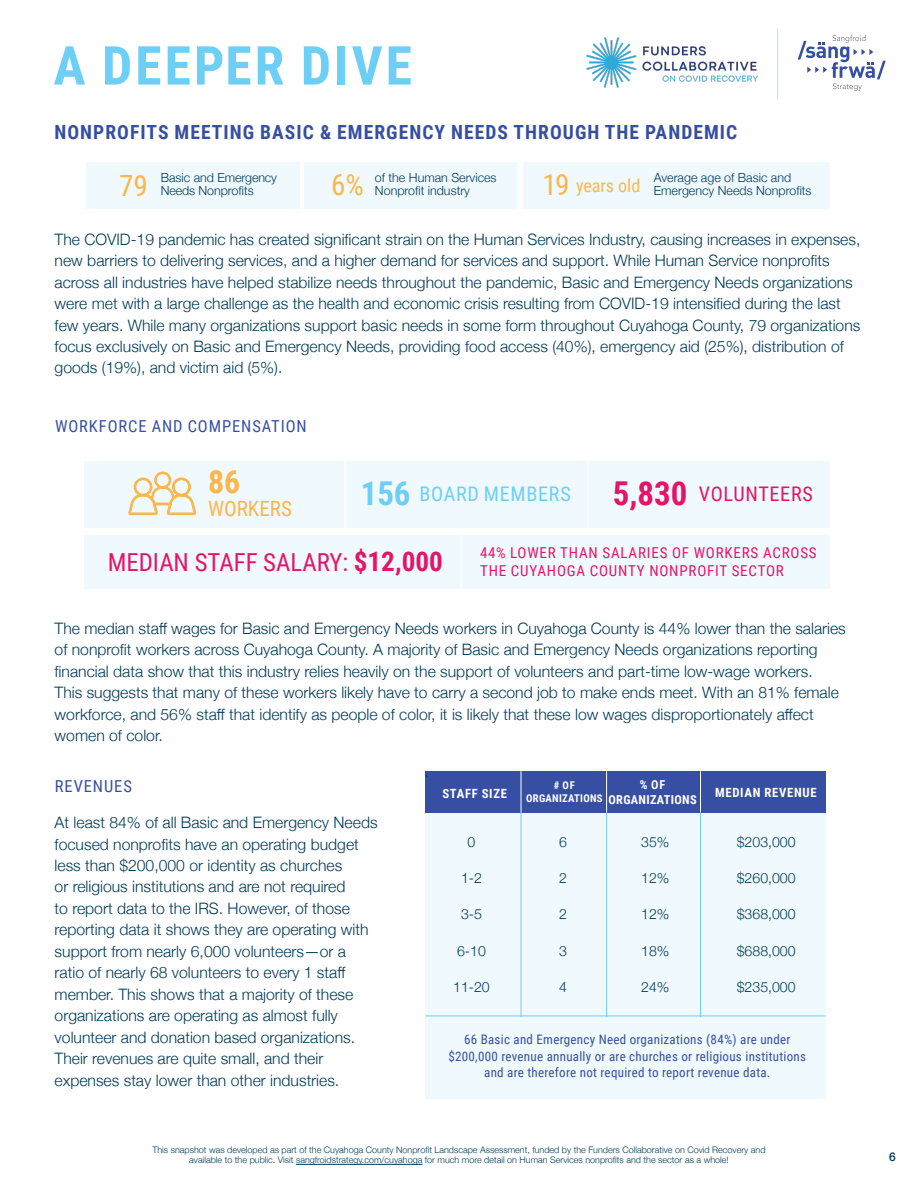
<style>
.page{position:relative;width:918px;height:1188px;background:#fff}
.page>*{position:absolute;margin:0;border:0;box-sizing:border-box;transform-origin:0 0}
.Paragraph_Style_1{font:700 53.7px "Roboto Condensed";letter-spacing:.055em;color:#6dcff6}
.Paragraph_Style_1-2{font:700 32.85px "Roboto Condensed";color:#e41469}
.Paragraph_Style_1-3{font:700 32.85px "Roboto Condensed";color:#6dcff6}
.Paragraph_Style_1-4{font:700 31.8px "Roboto Condensed";color:#fcb64a}
.Paragraph_Style_1-5{font:29.1px "Roboto Condensed";color:#fcb64a}
.Paragraph_Style_1-6{font:24.75px "Roboto Condensed";color:#e41469}
.Paragraph_Style_1-7{font:21px "Roboto Condensed";color:#fcb64a}
.Paragraph_Style_1-8{font:20.1px "Roboto Condensed";letter-spacing:.035em;color:#6dcff6}
.Paragraph_Style_1-9{font:20.1px "Roboto Condensed";letter-spacing:.035em;color:#e41469}
.t1{font:700 19.5px "Roboto Condensed";letter-spacing:.055em;color:#374fa2}
.Paragraph_Style_1-10{font:18px "Roboto Condensed";color:#fcb64a}
.t2{font:16.5px "Roboto Condensed";letter-spacing:.055em;color:#374fa2}
.Paragraph_Style_1-11{font:300 15.75px/21.5px "Helvetica Neue";color:#003a57}
.Paragraph_Style_1-12{font:300 15.45px "Helvetica Neue";color:#003a57}
.t3{font:15px/18px "Roboto Condensed";letter-spacing:.055em;color:#e41469}
.Paragraph_Style_1-13{font:300 14.1px "Helvetica Neue";color:#003a57}
.t4{font:13.05px/16.4px "Roboto Condensed";letter-spacing:.02em;color:#374fa2;text-align:center}
.t5{font:700 12.75px "Roboto Condensed";letter-spacing:.055em;color:#fff}
.Paragraph_Style_1-14{font:300 12.45px/13.8px "Helvetica Neue";color:#003a57}
.t6{font:700 12.3px/14.7px "Roboto Condensed";letter-spacing:.025em;color:#fff;text-align:center}
.t7{font:500 12px "Helvetica Neue";color:#003a57}
.t8{font:700 10.65px/12.8px "Roboto Condensed";letter-spacing:.025em;color:#fff;text-align:center}
.t9{font:300 9px/10.5px "Helvetica Neue";color:#003a57;text-align:center}
.s1{font-size:29.1px}
.s2{font-weight:700;font-size:27.15px}
</style>
<div class="page">
<img style="left:586px;top:37px;width:172px;height:51px">
<svg style="left:798px;top:35px;width:88px;height:56px"></svg>
<hr style="left:777px;top:29px;width:1px;height:71px;background:#b5e4fa">
<hr style="left:296px;top:1164px;width:126px;height:1px;background:#003a57">
<div style="left:86px;top:162px;width:213px;height:47px;background:#eff9fe"></div>
<div style="left:305px;top:162px;width:213px;height:47px;background:#eff9fe"></div>
<div style="left:523px;top:162px;width:307px;height:47px;background:#eff9fe"></div>
<div style="left:85px;top:461px;width:745px;height:66px;background:#eff9fe"></div>
<svg style="left:128px;top:472px;width:68px;height:44px"></svg>
<hr style="left:344px;top:456px;width:2px;height:76px;background:#fff">
<hr style="left:587px;top:452px;width:2px;height:85px;background:#fff">
<div style="left:85px;top:536px;width:745px;height:53px;background:#eff9fe"></div>
<hr style="left:461px;top:532px;width:1px;height:56px;background:#fff">
<div style="left:426px;top:787px;width:400px;height:312px;background:#eff9fe"></div>
<div style="left:426px;top:771px;width:400px;height:42px;background:#374fa2"></div>
<hr style="left:521px;top:813px;width:1px;height:215px;background:#6dcff6">
<hr style="left:606px;top:813px;width:1px;height:215px;background:#6dcff6">
<hr style="left:700px;top:813px;width:1px;height:215px;background:#6dcff6">
<hr style="left:521px;top:771px;width:1px;height:42px;background:#fff">
<hr style="left:606px;top:771px;width:1px;height:42px;background:#fff">
<hr style="left:700px;top:771px;width:1px;height:42px;background:#fff">
<div style="left:426px;top:1017px;width:400px;height:71px;background:#eff9fe"></div>
<hr style="left:426px;top:1016px;width:399px;height:1px;background:#6dcff6">
<p class="Paragraph_Style_1" style="left:53px;top:28px;width:360px">A DEEPER DIVE</p>
<p class="t1" style="left:54px;top:118px;width:685px">NONPROFITS MEETING BASIC &amp; EMERGENCY NEEDS THROUGH THE PANDEMIC</p>
<p class="Paragraph_Style_1-5" style="left:119px;top:166px;width:30px">79</p>
<p class="Paragraph_Style_1-14" style="left:161px;top:169px;width:118px">Basic and Emergency<br>Needs Nonprofits</p>
<p class="Paragraph_Style_1-5" style="left:331px;top:164px;width:34px">6%</p>
<p class="Paragraph_Style_1-14" style="left:375px;top:169px;width:123px">of the Human Services<br>Nonprofit industry</p>
<p class="Paragraph_Style_1-10" style="left:542px;top:173px;width:99px"><span class="s1">19</span> years old</p>
<p class="Paragraph_Style_1-14" style="left:654px;top:169px;width:159px">Average age of Basic and<br>Emergency Needs Nonprofits</p>
<p class="Paragraph_Style_1-11" style="left:55px;top:227px;width:807px">The COVID-19 pandemic has created significant strain on the Human Services Industry, causing increases in expenses, new barriers to delivering services, and a higher demand for services and support. While Human Service nonprofits across all industries have helped stabilize needs throughout the pandemic, Basic and Emergency Needs organizations were met with a large challenge as the health and economic crisis resulting from COVID-19 intensified during the last few years. While many organizations support basic needs in some form throughout Cuyahoga County, 79 organizations focus exclusively on Basic and Emergency Needs, providing food access (40%), emergency aid (25%), distribution of goods (19%), and victim aid (5%).</p>
<p class="t2" style="left:55px;top:415px;width:253px">WORKFORCE AND COMPENSATION</p>
<p class="Paragraph_Style_1-4" style="left:208px;top:460px;width:34px">86</p>
<p class="Paragraph_Style_1-7" style="left:208px;top:494px;width:85px">WORKERS</p>
<p class="Paragraph_Style_1-3" style="left:361px;top:470px;width:51px">156</p>
<p class="Paragraph_Style_1-8" style="left:419px;top:480px;width:153px">BOARD MEMBERS</p>
<p class="Paragraph_Style_1-2" style="left:613px;top:470px;width:76px">5,830</p>
<p class="Paragraph_Style_1-9" style="left:699px;top:480px;width:115px">VOLUNTEERS</p>
<p class="Paragraph_Style_1-6" style="left:108px;top:545px;width:337px">MEDIAN STAFF SALARY: <span class="s2">$12,000</span></p>
<p class="t3" style="left:480px;top:543px;width:338px">44% LOWER THAN SALARIES OF WORKERS ACROSS<br>THE CUYAHOGA COUNTY NONPROFIT SECTOR</p>
<p class="Paragraph_Style_1-11" style="left:55px;top:616px;width:793px">The median staff wages for Basic and Emergency Needs workers in Cuyahoga County is 44% lower than the salaries of nonprofit workers across Cuyahoga County. A majority of Basic and Emergency Needs organizations reporting financial data show that this industry relies heavily on the support of volunteers and part-time low-wage workers.<br>This suggests that many of these workers likely have to carry a second job to make ends meet. With an 81% female workforce, and 56% staff that identify as people of color, it is likely that these low wages disproportionately affect women of color.</p>
<p class="t2" style="left:55px;top:775px;width:78px">REVENUES</p>
<p class="Paragraph_Style_1-11" style="left:55px;top:811px;width:324px">At least 84% of all Basic and Emergency Needs focused nonprofits have an operating budget less than $200,000 or identity as churches<br>or religious institutions and are not required<br>to report data to the IRS. However, of those reporting data it shows they are operating with support from nearly 6,000 volunteers—or a ratio of nearly 68 volunteers to every 1 staff member. This shows that a majority of these organizations are operating as almost fully volunteer and donation based organizations.<br>Their revenues are quite small, and their expenses stay lower than other industries.</p>
<p class="Paragraph_Style_1-12" style="left:426px;top:768px;width:4px">`</p>
<p class="t5" style="left:442px;top:785px;width:66px">STAFF SIZE</p>
<p class="t8" style="left:526px;top:778px;width:78px"># OF<br>ORGANIZATIONS</p>
<p class="t6" style="left:609px;top:777px;width:90px">% OF<br>ORGANIZATIONS</p>
<p class="t5" style="left:715px;top:784px;width:103px">MEDIAN REVENUE</p>
<p class="Paragraph_Style_1-13" style="left:468px;top:831px;width:9px">0</p>
<p class="Paragraph_Style_1-13" style="left:461px;top:867px;width:22px">1-2</p>
<p class="Paragraph_Style_1-13" style="left:461px;top:903px;width:22px">3-5</p>
<p class="Paragraph_Style_1-13" style="left:457px;top:939px;width:30px">6-10</p>
<p class="Paragraph_Style_1-13" style="left:453px;top:975px;width:38px">11-20</p>
<p class="Paragraph_Style_1-13" style="left:559px;top:831px;width:9px">6</p>
<p class="Paragraph_Style_1-13" style="left:559px;top:867px;width:9px">2</p>
<p class="Paragraph_Style_1-13" style="left:559px;top:903px;width:9px">2</p>
<p class="Paragraph_Style_1-13" style="left:559px;top:939px;width:9px">3</p>
<p class="Paragraph_Style_1-13" style="left:559px;top:975px;width:9px">4</p>
<p class="Paragraph_Style_1-13" style="left:641px;top:831px;width:30px">35%</p>
<p class="Paragraph_Style_1-13" style="left:641px;top:867px;width:30px">12%</p>
<p class="Paragraph_Style_1-13" style="left:641px;top:903px;width:30px">12%</p>
<p class="Paragraph_Style_1-13" style="left:641px;top:939px;width:30px">18%</p>
<p class="Paragraph_Style_1-13" style="left:641px;top:975px;width:30px">24%</p>
<p class="Paragraph_Style_1-13" style="left:737px;top:831px;width:60px">$203,000</p>
<p class="Paragraph_Style_1-13" style="left:737px;top:867px;width:60px">$260,000</p>
<p class="Paragraph_Style_1-13" style="left:737px;top:903px;width:60px">$368,000</p>
<p class="Paragraph_Style_1-13" style="left:737px;top:939px;width:60px">$688,000</p>
<p class="Paragraph_Style_1-13" style="left:737px;top:975px;width:60px">$235,000</p>
<p class="t4" style="left:449px;top:1031px;width:359px">66 Basic and Emergency Need organizations (84%) are under $200,000 revenue annually or are churches or religious institutions and are therefore not required to report revenue data.</p>
<p class="t9" style="left:152px;top:1144px;width:615px">This snapshot was developed as part of the Cuyahoga County Nonprofit Landscape Assessment, funded by the Funders Collaborative on Covid Recovery and available to the public. Visit sangfroidstrategy.com/cuyahoga for much more detail on Human Services nonprofits and the sector as a whole!</p>
<p class="t7" style="left:889px;top:1147px;width:8px">6</p>
</div>
